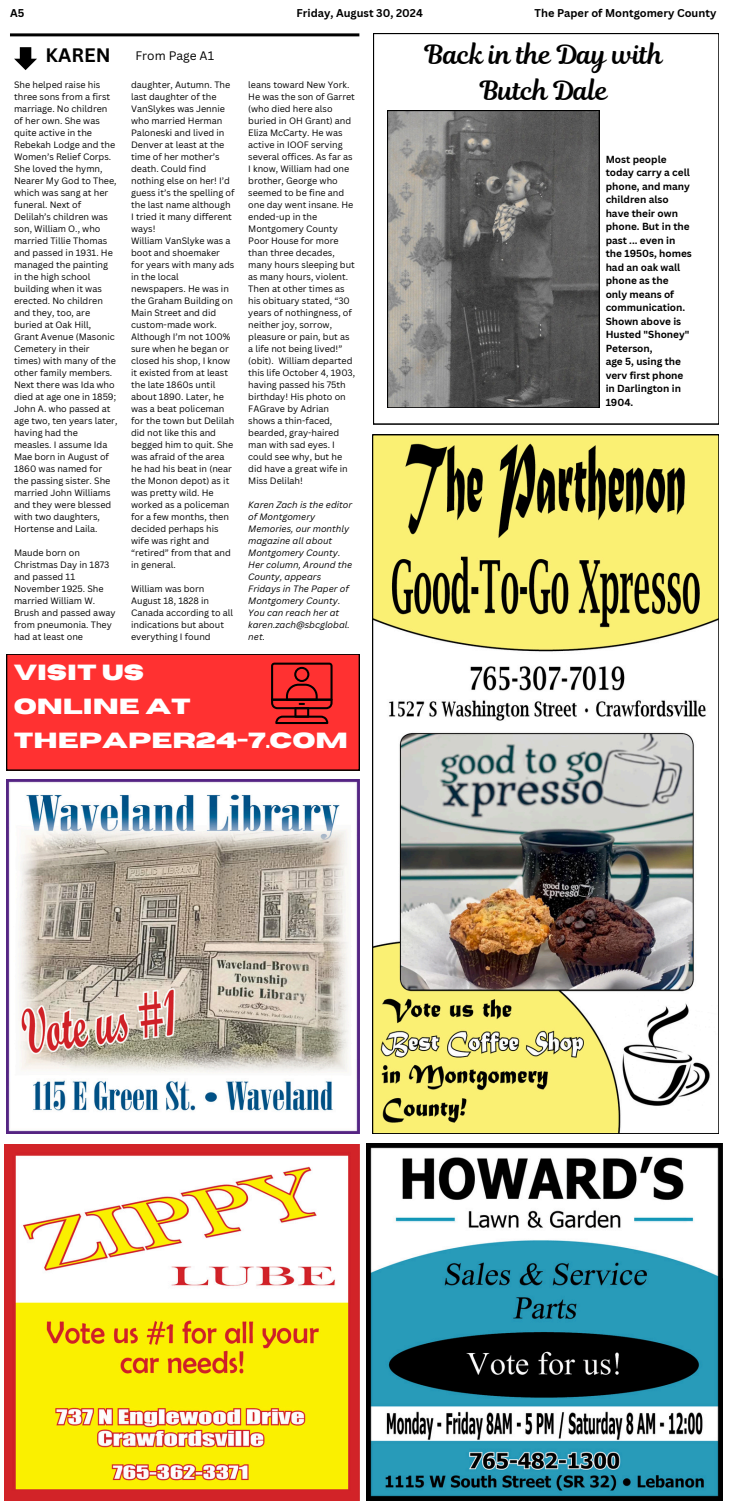
<style>
.page{position:relative;width:732px;height:1512px;background:#fff}
.page>*{position:absolute;margin:0;border:0;box-sizing:border-box;transform-origin:0 0}
.t1{font:26.1px/35.9px "Magnolia Script";color:#000;text-align:center}
.t2{font:700 21.8px/34.1px "Horizon";color:#fff}
.t3{font:700 19px "Canva Sans";color:#000}
.t4{font:12px "Canva Sans";color:#000}
.t5{font:700 11px "Canva Sans";color:#000}
.t6{font:700 10px/13.5px "Canva Sans";color:#000}
.t7{font:9px/12px "Canva Sans";color:#000}
.t8{font:italic 9px/12px "Canva Sans";color:#000}
</style>
<div class="page">
<svg style="left:14px;top:47px;width:23px;height:23px"></svg>
<hr style="left:10px;top:33px;width:349px;height:3px;background:#000">
<img style="left:366px;top:1143px;width:356px;height:357px">
<img style="left:7px;top:780px;width:352px;height:354px">
<img style="left:372px;top:435px;width:346px;height:699px">
<img style="left:5px;top:1145px;width:354px;height:355px">
<svg style="left:373px;top:33px;width:345px;height:391px"></svg>
<svg style="left:387px;top:110px;width:211px;height:298px;background:#6b6a69"></svg>
<div style="left:7px;top:654px;width:352px;height:116px;background:#ff3131"></div>
<h3 class="t5" style="left:10px;top:6px;width:16px">A5</h3>
<p class="t5" style="left:296px;top:6px;width:128px">Friday, August 30, 2024</p>
<h6 class="t5" style="left:534px;top:6px;width:183px">The Paper of Montgomery County</h6>
<p class="t3" style="left:46px;top:42px;width:66px">KAREN</p>
<p class="t4" style="left:135px;top:47px;width:80px">From Page A1</p>
<p class="t7" style="left:248px;top:79px;width:108px">leans toward New York.<br>He was the son of Garret (who died here also buried in OH Grant) and<br>Eliza McCarty. He was active in IOOF serving several offices. As far as<br>I know, William had one brother, George who seemed to be fine and one day went insane. He ended-up in the<br>Montgomery County<br>Poor House for more than three decades, many hours sleeping but as many hours, violent.<br>Then at other times as his obituary stated, “30 years of nothingness, of neither joy, sorrow, pleasure or pain, but as a life not being lived!” (obit). William departed this life October 4, 1903, having passed his 75th birthday! His photo on<br>FAGrave by Adrian shows a thin-faced, bearded, gray-haired man with sad eyes. I could see why, but he did have a great wife in<br>Miss Delilah!</p>
<p class="t8" style="left:248px;top:499px;width:105px">Karen Zach is the editor of Montgomery<br>Memories, our monthly magazine all about<br>Montgomery County.<br>Her column, Around the<br>County, appears<br>Fridays in The Paper of<br>Montgomery County.<br>You can reach her at karen.zach@sbcglobal. net.</p>
<p class="t2" style="left:14px;top:656px;width:336px">VISIT US<br>ONLINE AT<br>THEPAPER24-7.COM</p>
<p class="t7" style="left:14px;top:79px;width:105px">She helped raise his three sons from a first marriage. No children of her own. She was quite active in the<br>Rebekah Lodge and the<br>Women’s Relief Corps.<br>She loved the hymn,<br>Nearer My God to Thee, which was sang at her funeral. Next of<br>Delilah’s children was son, William O., who married Tillie Thomas and passed in 1931. He managed the painting in the high school building when it was erected. No children and they, too, are buried at Oak Hill,<br>Grant Avenue (Masonic<br>Cemetery in their times) with many of the other family members.<br>Next there was Ida who died at age one in 1859;<br>John A. who passed at age two, ten years later, having had the measles. I assume Ida<br>Mae born in August of<br>1860 was named for the passing sister. She married John Williams and they were blessed with two daughters,<br>Hortense and Laila.</p>
<p class="t7" style="left:14px;top:547px;width:103px">Maude born on<br>Christmas Day in 1873 and passed 11<br>November 1925. She married William W.<br>Brush and passed away from pneumonia. They had at least one</p>
<p class="t7" style="left:131px;top:79px;width:105px">daughter, Autumn. The last daughter of the<br>VanSlykes was Jennie who married Herman<br>Paloneski and lived in<br>Denver at least at the time of her mother’s death. Could find nothing else on her! I’d guess it’s the spelling of the last name although<br>I tried it many different ways!</p>
<h1 class="t7" style="left:131px;top:235px;width:105px">William VanSlyke was a boot and shoemaker for years with many ads in the local newspapers. He was in the Graham Building on<br>Main Street and did custom-made work.<br>Although I’m not 100% sure when he began or closed his shop, I know it existed from at least the late 1860s until about 1890. Later, he was a beat policeman for the town but Delilah did not like this and begged him to quit. She was afraid of the area he had his beat in (near the Monon depot) as it was pretty wild. He worked as a policeman for a few months, then decided perhaps his wife was right and “retired” from that and in general.</h1>
<p class="t7" style="left:131px;top:583px;width:103px">William was born<br>August 18, 1828 in<br>Canada according to all indications but about everything I found</p>
<p class="t1" style="left:424px;top:37px;width:239px">Back in the Day with<br>Butch Dale</p>
<p class="t6" style="left:605px;top:152px;width:88px">Most people today carry a cell phone, and many children also have their own phone. But in the past ... even in the 1950s, homes had an oak wall phone as the only means of communication.<br>Shown above is<br>Husted "Shoney"<br>Peterson,</p>
<h2 class="t6" style="left:605px;top:355px;width:79px">age 5, using the verv first phone in Darlington in<br>1904.</h2>
</div>
